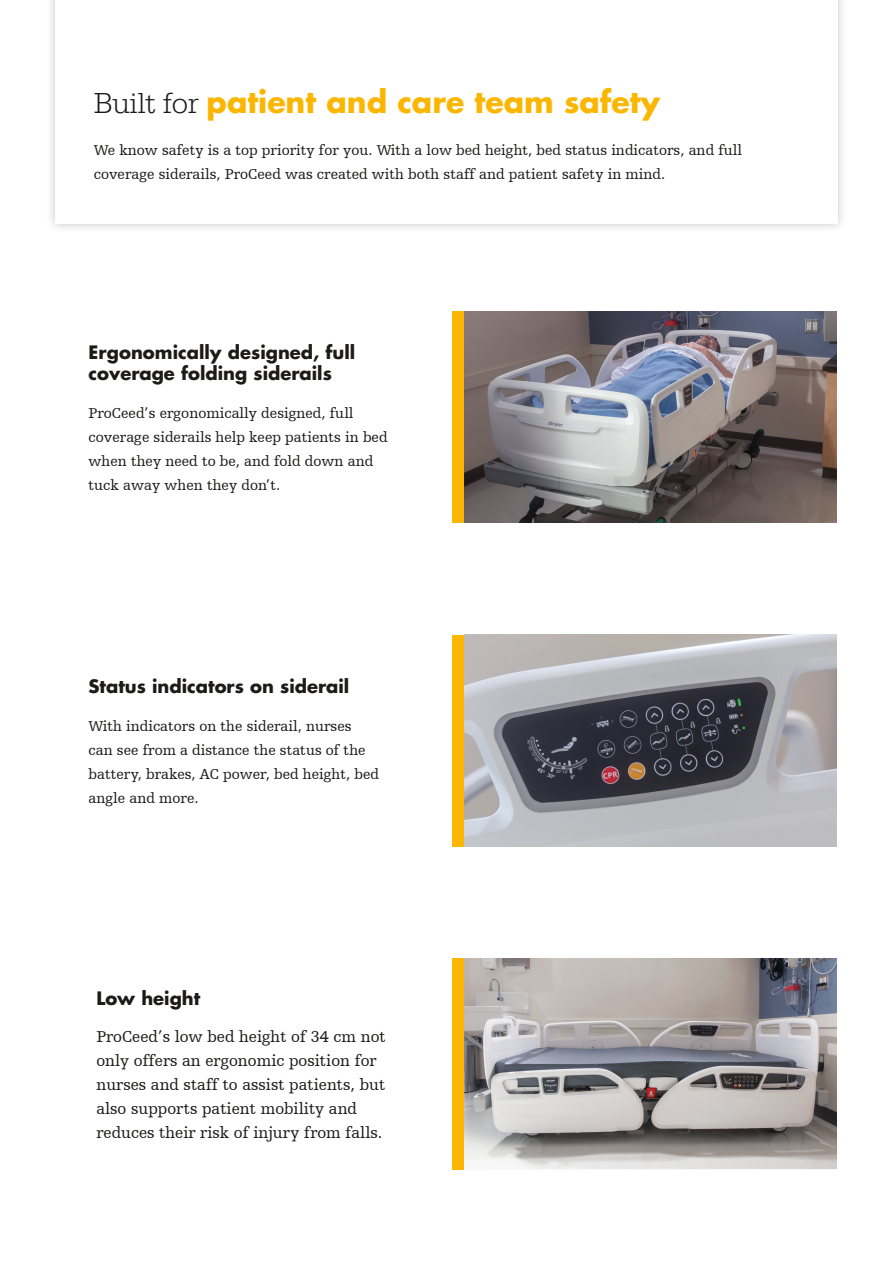
<style>
.page{position:relative;width:893px;height:1263px;background:#fff}
.page>*{position:absolute;margin:0;border:0;box-sizing:border-box;transform-origin:0 0}
.t1{font:700 30px "Futura Std";color:#fab600}
.t2{font:700 18px/21.6px "Futura Std";color:#1c1b1a}
.t3{font:16.5px/24px "Humanist Slabserif 712 BT";color:#1c1b1a}
.t4{font:15px/24px "Humanist Slabserif 712 BT";color:#1c1b1a}
.s1{font-family:"Egyptienne URW";font-weight:300;color:#1c1b1a}
</style>
<div class="page">
<div style="left:46px;top:0;width:801px;height:233px;background:#1c1b1a;opacity:.25"></div>
<div style="left:55px;top:0;width:783px;height:224px;background:#fff"></div>
<img style="left:464px;top:311px;width:373px;height:212px">
<img style="left:464px;top:635px;width:373px;height:211px">
<img style="left:464px;top:958px;width:373px;height:210px">
<div style="left:453px;top:311px;width:11px;height:212px;background:#fab600"></div>
<div style="left:453px;top:635px;width:11px;height:211px;background:#fab600"></div>
<div style="left:453px;top:958px;width:11px;height:212px;background:#fab600"></div>
<h1 class="t1" style="left:94px;top:82px;width:568px"><span class="s1">Built for</span> patient and care team safety</h1>
<p class="t4" style="left:94px;top:138px;width:650px">We know safety is a top priority for you. With a low bed height, bed status indicators, and full coverage siderails, ProCeed was created with both staff and patient safety in mind.</p>
<p class="t2" style="left:89px;top:341px;width:268px">Ergonomically designed, full coverage folding siderails</p>
<p class="t4" style="left:89px;top:401px;width:301px">ProCeed’s ergonomically designed, full coverage siderails help keep patients in bed when they need to be, and fold down and tuck away when they don’t.</p>
<p class="t2" style="left:89px;top:675px;width:262px">Status indicators on siderail</p>
<p class="t4" style="left:89px;top:713px;width:292px">With indicators on the siderail, nurses can see from a distance the status of the battery, brakes, AC power, bed height, bed angle and more.</p>
<p class="t2" style="left:96px;top:987px;width:105px">Low height</p>
<p class="t3" style="left:96px;top:1024px;width:291px">ProCeed’s low bed height of 34 cm not only offers an ergonomic position for nurses and staff to assist patients, but also supports patient mobility and reduces their risk of injury from falls.</p>
</div>
